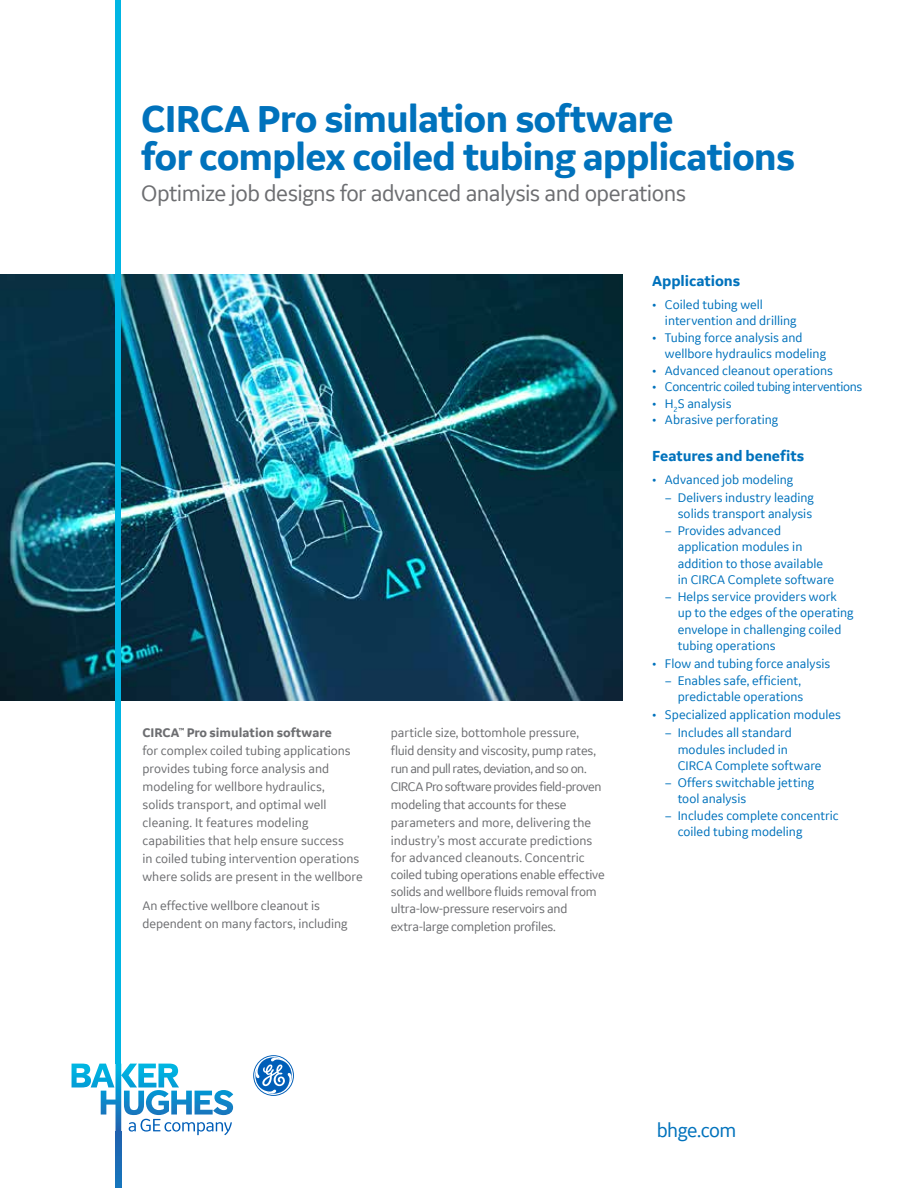
<style>
.page{position:relative;width:918px;height:1188px;background:#fff}
.page>*{position:absolute;margin:0;border:0;box-sizing:border-box;transform-origin:0 0}
.t1{font:700 40.5px/37.5px "GE Inspira Sans";letter-spacing:-.025em;color:#0072bc}
.t2{font:24px "GE Inspira Sans";letter-spacing:-.025em;color:#6d6e71}
.t3{font:21px "GE Inspira Sans";letter-spacing:-.025em;color:#0072bc}
.t4{font:700 15.75px "GE Inspira Sans";letter-spacing:-.005em;color:#0072bc}
.t5{font:13.5px/18px "GE Inspira Sans";letter-spacing:-.005em;color:#6d6e71}
.t6{font:13.5px/16.5px "GE Inspira Sans";color:#0072bc}
.t7{font:13.5px "GE Inspira Sans";letter-spacing:-.025em;color:#0072bc}
.s1{font-weight:700}
</style>
<div class="page">
<img style="left:0;top:274px;width:622px;height:427px">
<svg style="left:72px;top:1055px;width:222px;height:80px"></svg>
<div style="left:116px;top:0;width:5px;height:1064px;background:#00b5e3"></div>
<div style="left:115px;top:1131px;width:6px;height:57px;background:#1c6bb5"></div>
<h1 class="t1" style="left:141px;top:99px;width:655px">CIRCA Pro simulation software<br>for complex coiled tubing applications</h1>
<h2 class="t2" style="left:141px;top:179px;width:546px">Optimize job designs for advanced analysis and operations</h2>
<p class="t5" style="left:143px;top:724px;width:222px"><span class="s1">CIRCA</span><sup>™</sup> <span class="s1">Pro simulation software<br></span>for complex coiled tubing applications provides tubing force analysis and modeling for wellbore hydraulics,<br>solids transport, and optimal well cleaning. It features modeling capabilities that help ensure success<br>in coiled tubing intervention operations where solids are present in the wellbore</p>
<p class="t5" style="left:143px;top:897px;width:207px">An effective wellbore cleanout is dependent on many factors, including</p>
<p class="t5" style="left:391px;top:724px;width:212px">particle size, bottomhole pressure, fluid density and viscosity, pump rates, run and pull rates, deviation, and so on.<br>CIRCA Pro software provides field-proven modeling that accounts for these parameters and more, delivering the industry’s most accurate predictions</p>
<p class="t5" style="left:391px;top:848px;width:215px;line-height:17.2px">for advanced cleanouts. Concentric coiled tubing operations enable effective solids and wellbore fluids removal from ultra-low-pressure reservoirs and extra-large completion profiles.</p>
<p class="t4" style="left:652px;top:271px;width:89px">Applications</p>
<p class="t6" style="left:665px;top:296px;width:133px;text-indent:-13px">• Coiled tubing well intervention and drilling</p>
<p class="t6" style="left:665px;top:329px;width:163px;text-indent:-13px">• Tubing force analysis and wellbore hydraulics modeling</p>
<p class="t6" style="left:652px;top:362px;width:182px">• Advanced cleanout operations</p>
<p class="t7" style="left:652px;top:379px;width:212px">• Concentric coiled tubing interventions</p>
<p class="t6" style="left:652px;top:395px;width:81px">• H<sub>2</sub>S analysis</p>
<p class="t6" style="left:652px;top:411px;width:128px">• Abrasive perforating</p>
<p class="t4" style="left:652px;top:446px;width:154px">Features and benefits</p>
<p class="t6" style="left:665px;top:470px;width:151px;line-height:18px;text-indent:-13px">• Advanced job modeling<br>− Delivers industry leading</p>
<p class="t6" style="left:665px;top:505px;width:149px;text-indent:13px">solids transport analysis − Provides advanced</p>
<p class="t6" style="left:678px;top:538px;width:126px">application modules in</p>
<p class="t6" style="left:678px;top:555px;width:147px">addition to those available</p>
<p class="t6" style="left:678px;top:571px;width:158px">in CIRCA Complete software</p>
<p class="t6" style="left:665px;top:588px;width:173px">− Helps service providers work</p>
<p class="t6" style="left:678px;top:604px;width:177px">up to the edges of the operating</p>
<p class="t6" style="left:678px;top:621px;width:165px">envelope in challenging coiled</p>
<p class="t6" style="left:678px;top:637px;width:99px">tubing operations</p>
<p class="t6" style="left:652px;top:655px;width:180px">• Flow and tubing force analysis</p>
<p class="t6" style="left:665px;top:672px;width:138px">− Enables safe, efficient,</p>
<p class="t6" style="left:678px;top:688px;width:127px">predictable operations</p>
<p class="t6" style="left:665px;top:706px;width:178px;line-height:18px;text-indent:-13px">• Specialized application modules − Includes all standard</p>
<p class="t6" style="left:678px;top:741px;width:112px">modules included in</p>
<p class="t6" style="left:678px;top:757px;width:145px">CIRCA Complete software</p>
<p class="t6" style="left:665px;top:774px;width:151px">− Offers switchable jetting</p>
<p class="t6" style="left:678px;top:790px;width:70px">tool analysis</p>
<p class="t6" style="left:665px;top:807px;width:175px">− Includes complete concentric</p>
<p class="t6" style="left:678px;top:823px;width:126px">coiled tubing modeling</p>
<h3 class="t3" style="left:657px;top:1117px;width:81px">bhge.com</h3>
</div>
